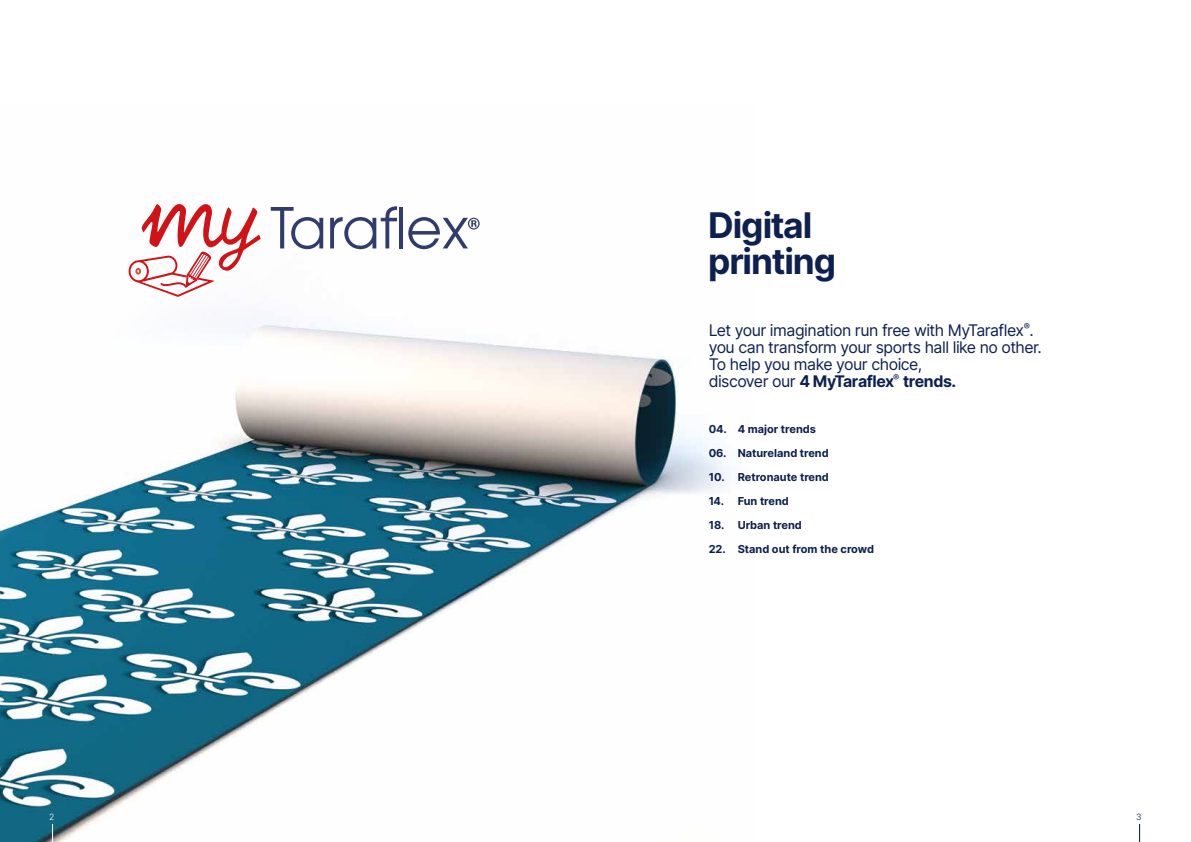
<style>
.page{position:relative;width:1191px;height:842px;background:#fff}
.page>*{position:absolute;margin:0;border:0;box-sizing:border-box;transform-origin:0 0}
.t1{font:700 35.3px/35.3px "Inter";letter-spacing:-.03em;color:#0e2050}
.t2{font:16px/17px "Inter";letter-spacing:-.03em;color:#0e2050}
.t3{font:700 11px "Inter";color:#0e2050}
.t4{font:300 8.7px "Inter";color:#0e2050}
.t5{font:300 8.7px "Inter";color:#fff}
.s1{font-weight:700}
</style>
<div class="page">
<img style="left:0;top:207px;width:731px;height:635px">
<svg style="left:1139px;top:824px;width:1px;height:18px"></svg>
<svg style="left:271px;top:207px;width:52px;height:42px"></svg>
<svg style="left:330px;top:206px;width:67px;height:43px"></svg>
<hr style="left:399px;top:207px;width:4px;height:41px;background:#303c6c">
<svg style="left:408px;top:217px;width:71px;height:32px"></svg>
<svg style="left:129px;top:204px;width:132px;height:93px"></svg>
<svg style="left:52px;top:824px;width:1px;height:18px"></svg>
<p class="t5" style="left:49px;top:810px;width:7px">2</p>
<h1 class="t1" style="left:708px;top:207px;width:130px">Digital printing</h1>
<p class="t2" style="left:708px;top:321px;width:335px">Let your imagination run free with MyTaraflex<sup>®</sup>. you can transform your sports hall like no other.<br>To help you make your choice,<br>discover our <span class="s1">4 MyTaraflex</span><sup>®</sup> <span class="s1">trends.</span></p>
<p class="t3" style="left:708px;top:421px;width:109px">04. 4 major trends</p>
<p class="t3" style="left:708px;top:445px;width:122px">06. Natureland trend</p>
<p class="t3" style="left:708px;top:469px;width:122px">10. Retronaute trend</p>
<p class="t3" style="left:708px;top:493px;width:82px">14. Fun trend</p>
<p class="t3" style="left:708px;top:517px;width:95px">18. Urban trend</p>
<p class="t3" style="left:708px;top:541px;width:167px">22. Stand out from the crowd</p>
<p class="t4" style="left:1136px;top:810px;width:7px">3</p>
</div>
